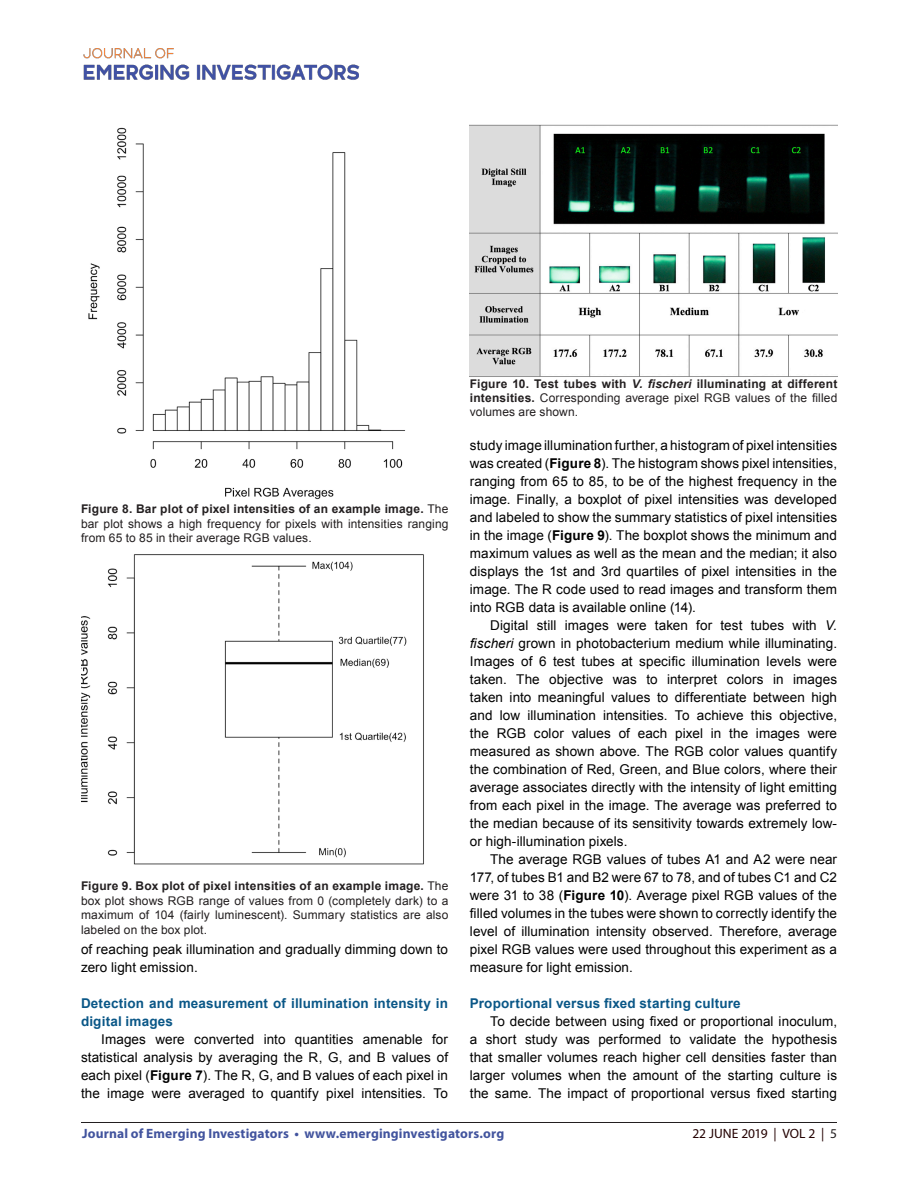
<style>
.page{position:relative;width:918px;height:1188px;background:#fff}
.page>*{position:absolute;margin:0;border:0;box-sizing:border-box;transform-origin:0 0}
.t1{font:13.5px/18px "Arial";letter-spacing:.005em;color:#000;text-align:justify}
.t2{font:700 13.5px/18px "Arial";letter-spacing:.01em;color:#0a5787}
.t3{font:700 13.5px "Myriad Pro";letter-spacing:.01em;color:#42549e}
.t4{font:13.5px "Myriad Pro";color:#230000}
.t5{font:12px/14.4px "Arial";letter-spacing:.01em;color:#231f20;text-align:justify}
.s1{font-weight:700}
.s2{font-weight:700;font-style:italic}
.s3{font-style:italic}
.s4{color:#231f20}
</style>
<div class="page">
<hr style="left:81px;top:1122px;width:756px;height:1px;background:#231f20">
<img style="left:83px;top:48px;width:277px;height:32px">
<img style="left:88px;top:127px;width:318px;height:373px">
<img style="left:81px;top:554px;width:343px;height:311px">
<img style="left:470px;top:124px;width:367px;height:253px">
<p class="t5" style="left:81px;top:502px;width:369px"><span class="s1">Figure 8. Bar plot of pixel intensities of an example image.</span> The bar plot shows a high frequency for pixels with intensities ranging from 65 to 85 in their average RGB values.</p>
<p class="t5" style="left:81px;top:879px;width:369px"><span class="s1">Figure 9. Box plot of pixel intensities of an example image.</span> The box plot shows RGB range of values from 0 (completely dark) to a maximum of 104 (fairly luminescent). Summary statistics are also labeled on the box plot.</p>
<p class="t1" style="left:81px;top:940px;width:369px">of reaching peak illumination and gradually dimming down to zero light emission.</p>
<p class="t2" style="left:81px;top:995px;width:369px">Detection and measurement of illumination intensity in digital images</p>
<p class="t1" style="left:81px;top:1030px;width:369px;text-indent:20px">Images were converted into quantities amenable for statistical analysis by averaging the R, G, and B values of each pixel (<span class="s1">Figure 7</span>). The R, G, and B values of each pixel in the image were averaged to quantify pixel intensities. To</p>
<p class="t5" style="left:470px;top:376px;width:369px"><span class="s1">Figure 10. Test tubes with</span> <span class="s2">V. fischeri</span> <span class="s1">illuminating at different intensities.</span> Corresponding average pixel RGB values of the filled volumes are shown.</p>
<p class="t1" style="left:470px;top:436px;width:369px">study image illumination further, a histogram of pixel intensities was created (<span class="s1">Figure 8</span>). The histogram shows pixel intensities, ranging from 65 to 85, to be of the highest frequency in the image. Finally, a boxplot of pixel intensities was developed and labeled to show the summary statistics of pixel intensities in the image (<span class="s1">Figure 9</span>). The boxplot shows the minimum and maximum values as well as the mean and the median; it also displays the 1st and 3rd quartiles of pixel intensities in the image. The R code used to read images and transform them into RGB data is available online (14).</p>
<p class="t1" style="left:470px;top:616px;width:369px;text-indent:20px">Digital still images were taken for test tubes with <span class="s3">V. fischeri</span> grown in photobacterium medium while illuminating.<br>Images of 6 test tubes at specific illumination levels were taken. The objective was to interpret colors in images taken into meaningful values to differentiate between high and low illumination intensities. To achieve this objective, the RGB color values of each pixel in the images were measured as shown above. The RGB color values quantify the combination of Red, Green, and Blue colors, where their average associates directly with the intensity of light emitting from each pixel in the image. The average was preferred to the median because of its sensitivity towards extremely low&shy;or high-illumination pixels.</p>
<p class="t1" style="left:470px;top:850px;width:369px;text-indent:20px">The average RGB values of tubes A1 and A2 were near 177, of tubes B1 and B2 were 67 to 78, and of tubes C1 and C2 were 31 to 38 (<span class="s1">Figure 10</span>). Average pixel RGB values of the filled volumes in the tubes were shown to correctly identify the level of illumination intensity observed. Therefore, average pixel RGB values were used throughout this experiment as a measure for light emission.</p>
<p class="t2" style="left:470px;top:995px;width:272px">Proportional versus fixed starting culture</p>
<p class="t1" style="left:470px;top:1012px;width:369px;text-indent:20px">To decide between using fixed or proportional inoculum, a short study was performed to validate the hypothesis that smaller volumes reach higher cell densities faster than larger volumes when the amount of the starting culture is the same. The impact of proportional versus fixed starting</p>
<p class="t3" style="left:82px;top:1125px;width:424px">Journal of Emerging Investigators • www.emerginginvestigators.org</p>
<p class="t4" style="left:692px;top:1125px;width:146px">22 JUNE 2019 | VOL 2 | <span class="s4">5</span></p>
</div>
